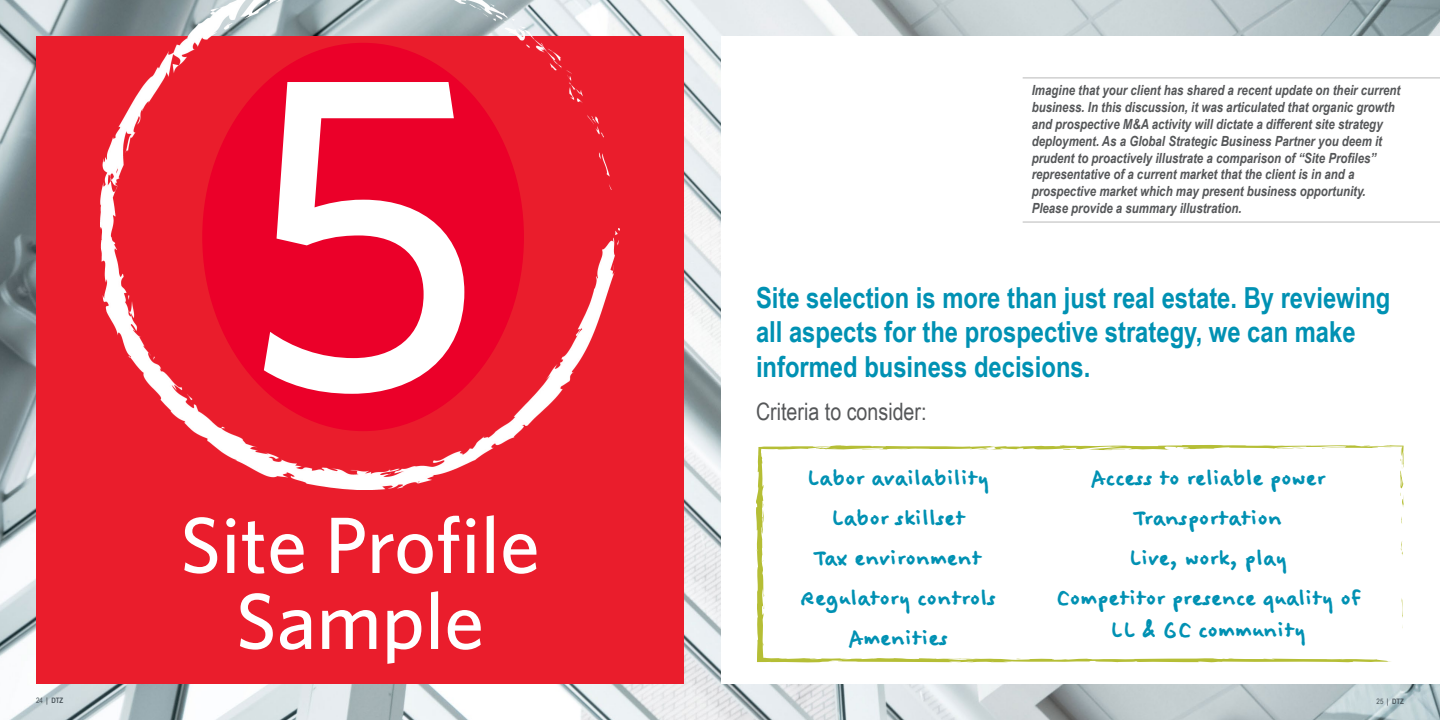
<style>
.page{position:relative;width:1440px;height:720px;background:#fff}
.page>*{position:absolute;margin:0;border:0;box-sizing:border-box;transform-origin:0 0}
.t1{font:500 452.5px "Whitney";color:#fff}
.t2{font:500 80px/76px "Whitney";color:#fff;text-align:center}
.t3{font:700 29px/34.8px "Arial Narrow";color:#0091b3}
.t4{font:700 26.5px/40.2px "Felt Tip Woman";color:#0091b3;text-align:center}
.t5{font:24px "Arial Narrow";color:#555759}
.t6{font:italic 700 14px/16.8px "Arial Narrow";color:#555759}
.t7{font:700 7.5px "Arial Narrow";color:#475258}
.s1{font-weight:400}
</style>
<div class="page">
<img style="left:0;top:0;width:1440px;height:720px">
<div style="left:36px;top:36px;width:648px;height:648px;background:#ea1d2c"></div>
<img style="left:101px;top:0;width:518px;height:490px">
<div style="left:202px;top:43px;width:322px;height:388px;background:#eb0029;border-radius:50%"></div>
<div style="left:721px;top:36px;width:719px;height:648px;background:#fff"></div>
<hr style="left:1023px;top:77px;width:417px;height:1px;background:#b8b8b8">
<hr style="left:1023px;top:222px;width:417px;height:1px;background:#b8b8b8">
<svg style="left:756px;top:445px;width:647px;height:218px"></svg>
<svg style="left:810px;top:448px;width:15px;height:2px"></svg>
<svg style="left:1355px;top:445px;width:49px;height:65px"></svg>
<svg style="left:1262px;top:445px;width:47px;height:5px"></svg>
<svg style="left:1061px;top:445px;width:17px;height:5px"></svg>
<svg style="left:757px;top:549px;width:6px;height:13px"></svg>
<h1 class="t1" style="left:244px;top:-69px;width:240px">5</h1>
<h2 class="t2" style="left:180px;top:506px;width:361px">Site Profile<br>Sample</h2>
<p class="t6" style="left:1032px;top:81px;width:370px">Imagine that your client has shared a recent update on their current business. In this discussion, it was articulated that organic growth and prospective M&amp;A activity will dictate a different site strategy deployment. As a Global Strategic Business Partner you deem it prudent to proactively illustrate a comparison of “Site Profiles” representative of a current market that the client is in and a prospective market which may present business opportunity.<br>Please provide a summary illustration.</p>
<h3 class="t3" style="left:756px;top:279px;width:636px">Site selection is more than just real estate. By reviewing all aspects for the prospective strategy, we can make informed business decisions.</h3>
<h3 class="t5" style="left:756px;top:394px;width:172px">Criteria to consider:</h3>
<h3 class="t4" style="left:800px;top:458px;width:198px">Labor availability<br>Labor skillset<br>Tax environment<br>Regulatory controls<br>Amenities</h3>
<h3 class="t4" style="left:1056px;top:458px;width:306px">Access to reliable power<br>Transportation<br>Live, work, play<br>Competitor presence quality of</h3>
<h3 class="t4" style="left:1110px;top:610px;width:198px">LL &amp; GC community</h3>
<p class="t7" style="left:36px;top:695px;width:29px"><span class="s1">24</span> | DTZ</p>
<p class="t7" style="left:1377px;top:696px;width:29px"><span class="s1">25</span> | DTZ</p>
</div>
